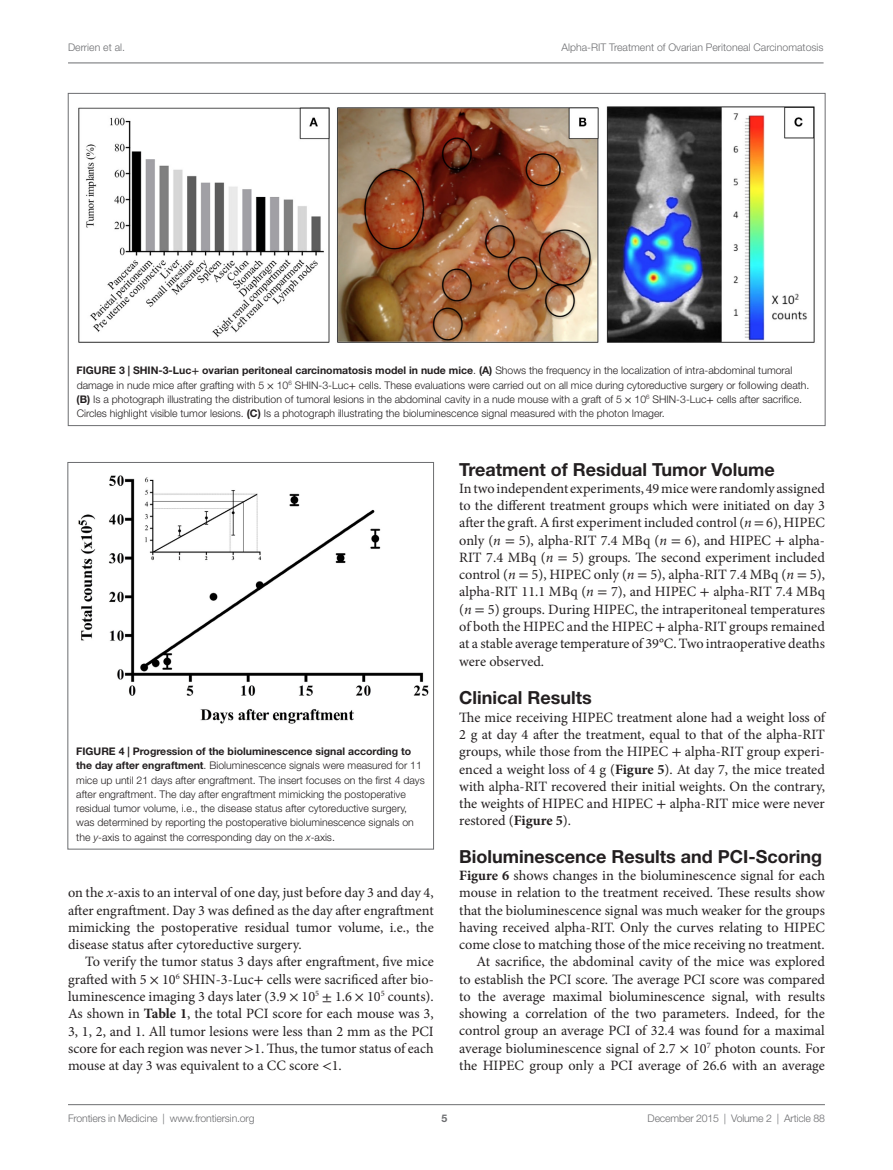
<style>
.page{position:relative;width:893px;height:1170px;background:#fff}
.page>*{position:absolute;margin:0;border:0;box-sizing:border-box;transform-origin:0 0}
.t1{font:700 18px "Helvetica Neue LT Std";color:#231f20}
.t2{font:14.25px/17.2px "Minion Pro";color:#231f20;text-align:justify}
.t3{font:300 10.5px/14.2px "Helvetica Neue LT Std";color:#231f20}
.t4{font:300 10.5px "Helvetica Neue LT Std";letter-spacing:-.015em;color:#6c6d70}
.t5{font:700 10.5px "Helvetica Neue LT Std";color:#231f20}
.t6{font:700 10.5px "Helvetica Neue LT Std";color:#6c6d70}
.s1{font-weight:700}
.s2{font-family:"STIX General";font-weight:700}
.s3{font-family:"STIX General";font-weight:400}
.s4{font-style:italic}
.s5{font-family:"STIX General"}
</style>
<div class="page">
<img style="left:78px;top:106px;width:737px;height:237px">
<img style="left:78px;top:475px;width:351px;height:249px">
<div style="left:68px;top:462px;width:366px;height:387px;border:1px solid #6c6d70"></div>
<hr style="left:68px;top:1104px;width:757px;height:1px;background:#6c6d70">
<hr style="left:68px;top:63px;width:756px;height:1px;background:#6c6d70">
<p class="t4" style="left:68px;top:41px;width:58px">Derrien et al.</p>
<p class="t4" style="left:561px;top:41px;width:264px">Alpha-RIT Treatment of Ovarian Peritoneal Carcinomatosis</p>
<p class="t5" style="left:77px;top:364px;width:64px">FIGURE 3 | SHIN</p>
<p class="t3" style="left:77px;top:363px;width:734px;text-indent:82px"><span class="s1">-3-Luc</span><span class="s2">+</span> <span class="s1">ovarian peritoneal carcinomatosis model in nude mice</span>. <span class="s1">(A)</span> Shows the frequency in the localization of intra-abdominal tumoral damage in nude mice after grafting with 5 <span class="s3">×</span> 10<sup>6</sup> SHIN-3-Luc<span class="s3">+</span> cells. These evaluations were carried out on all mice during cytoreductive surgery or following death. <span class="s1">(B)</span> Is a photograph illustrating the distribution of tumoral lesions in the abdominal cavity in a nude mouse with a graft of 5 <span class="s3">×</span> 10<sup>6</sup> SHIN-3-Luc<span class="s3">+</span> cells after sacrifice.<br>Circles highlight visible tumor lesions. <span class="s1">(C)</span> Is a photograph illustrating the bioluminescence signal measured with the photon Imager.</p>
<p class="t3" style="left:76px;top:744px;width:350px"><span class="s1">FIG URE 4 | Progression of the bioluminescence signal according to the day after engraftment</span>. Bioluminescence signals were measured for 11 mice up until 21 days after engraftment. The insert focuses on the first 4 days after engraftment. The day after engraftment mimicking the postoperative residual tumor volume, i.e., the disease status after cytoreductive surgery, was determined by reporting the postoperative bioluminescence signals on the <span class="s4">y</span>-axis to against the corresponding day on the <span class="s4">x</span>-axis.</p>
<p class="t2" style="left:68px;top:884px;width:367px">on the <span class="s4">x</span>-axis to an interval of one day, just before day 3 and day 4, after engraftment. Day 3 was defined as the day after engraftment mimicking the postoperative residual tumor volume, i.e., the disease status after cytoreductive surgery.</p>
<p class="t2" style="left:68px;top:953px;width:367px;text-indent:17px">To verify the tumor status 3 days after engraftment, five mice grafted with 5 <span class="s5">×</span> 10<sup>6</sup> SHIN-3-Luc<span class="s5">+</span> cells were sacrificed after bio&shy;luminescence imaging 3 days later (3.9 <span class="s5">×</span> 10<sup>5</sup> <span class="s5">±</span> 1.6 <span class="s5">×</span> 10<sup>5</sup> counts).<br>As shown in <span class="s1">Table 1</span>, the total PCI score for each mouse was 3, 3, 1, 2, and 1. All tumor lesions were less than 2 mm as the PCI score for each region was never <span class="s5">&gt;</span>1. Thus, the tumor status of each mouse at day 3 was equivalent to a CC score <span class="s5">&lt;</span>1.</p>
<p class="t1" style="left:459px;top:458px;width:317px">Treatment of Residual Tumor Volume</p>
<p class="t2" style="left:459px;top:479px;width:367px">In two independent experiments, 49 mice were randomly assigned to the different treatment groups which were initiated on day 3 after the graft. A first experiment included control (<span class="s4">n</span> <span class="s5">=</span> 6), HIPEC only (<span class="s4">n</span> <span class="s5">=</span> 5), alpha-RIT 7.4 MBq (<span class="s4">n</span> <span class="s5">=</span> 6), and HIPEC <span class="s5">+</span> alpha-RIT 7.4 MBq (<span class="s4">n</span> <span class="s5">=</span> 5) groups. The second experiment included control (<span class="s4">n</span> <span class="s5">=</span> 5), HIPEC only (<span class="s4">n</span> <span class="s5">=</span> 5), alpha-RIT 7.4 MBq (<span class="s4">n</span> <span class="s5">=</span> 5), alpha-RIT 11.1 MBq (<span class="s4">n</span> <span class="s5">=</span> 7), and HIPEC <span class="s5">+</span> alpha-RIT 7.4 MBq (<span class="s4">n</span> <span class="s5">=</span> 5) groups. During HIPEC, the intraperitoneal temperatures of both the HIPEC and the HIPEC <span class="s5">+</span> alpha-RIT groups remained at a stable average temperature of 39°C. Two intraoperative deaths were observed.</p>
<p class="t1" style="left:459px;top:687px;width:134px">Clinical Results</p>
<p class="t2" style="left:459px;top:708px;width:367px">The mice receiving HIPEC treatment alone had a weight loss of 2 g at day 4 after the treatment, equal to that of the alpha-RIT groups, while those from the HIPEC <span class="s5">+</span> alpha-RIT group experi&shy;enced a weight loss of 4 g (<span class="s1">Figure 5</span>). At day 7, the mice treated with alpha-RIT recovered their initial weights. On the contrary, the weights of HIPEC and HIPEC <span class="s5">+</span> alpha-RIT mice were never restored (<span class="s1">Figure 5</span>).</p>
<p class="t1" style="left:459px;top:845px;width:364px">Bioluminescence Results and PCI -Scoring</p>
<p class="t2" style="left:459px;top:866px;width:367px;text-align:right"><span class="s1">Figure 6</span> shows changes in the bioluminescence signal for each mouse in relation to the treatment received. These results show that the bioluminescence signal was much weaker for the groups having received alpha-RIT. Only the curves relating to HIPEC come close to matching those of the mice receiving no treatment.<br>At sacrifice, the abdominal cavity of the mice was explored<br>to establish the PCI score. The average PCI score was compared to the average maximal bioluminescence signal, with results showing a correlation of the two parameters. Indeed, for the control group an average PCI of 32.4 was found for a maximal average bioluminescence signal of 2.7 <span class="s5">×</span> 10<sup>7</sup> photon counts. For the HIPEC group only a PCI average of 26.6 with an average</p>
<p class="t4" style="left:68px;top:1111px;width:188px">Frontiers in Medicine | www.frontiersin.org</p>
<p class="t6" style="left:441px;top:1111px;width:7px">5</p>
<p class="t4" style="left:648px;top:1111px;width:179px">December 2015 | Volume 2 | Article 88</p>
</div>
